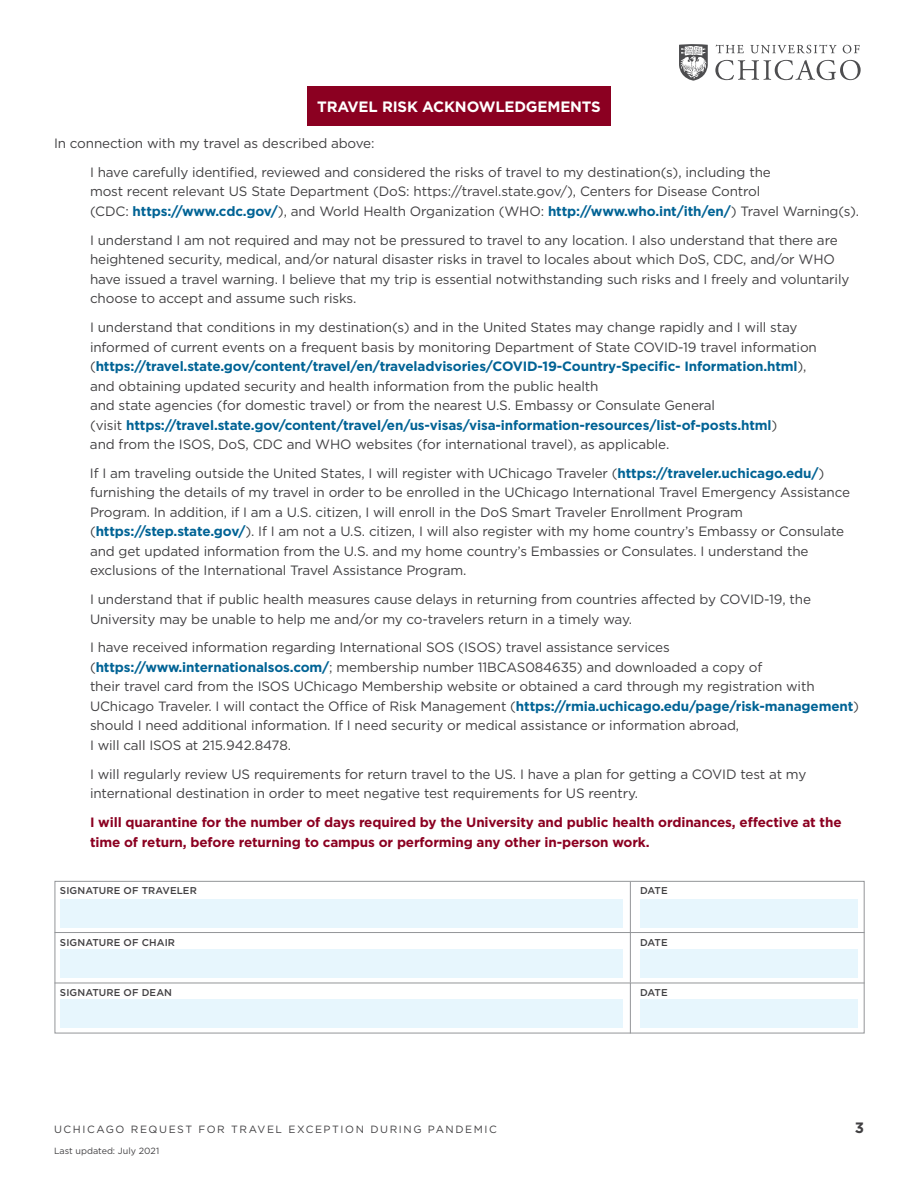
<style>
.page{position:relative;width:918px;height:1188px;background:#fff}
.page>*{position:absolute;margin:0;border:0;box-sizing:border-box;transform-origin:0 0}
.Caps_white_label_cen{font:700 15px "Gotham";letter-spacing:-.01em;color:#fff}
.t1{font:700 15px "Gotham";color:#414042}
.Body_text_indent_2p{font:13.5px/19.5px "Gotham";letter-spacing:-.01em;color:#414042}
.Body_text_indent_2p-2{font:700 13.5px/19.5px "Gotham";letter-spacing:-.01em;color:#8b0021}
._9_pt__Body_Text{font:13.5px "Gotham";letter-spacing:-.01em;color:#414042}
.t2{font:10.5px "Gotham";letter-spacing:.15em;color:#414042}
.Form_label{font:500 9.9px "Gotham";letter-spacing:.01em;color:#414042}
.t3{font:9px "Gotham";color:#414042}
.s1{font-weight:700;color:#006395}
</style>
<div class="page">
<svg style="left:679px;top:44px;width:182px;height:37px"></svg>
<div style="left:307px;top:87px;width:304px;height:39px;background:#8b0021"></div>
<div style="left:55px;top:881px;width:810px;height:152px;border:1px solid #939598"></div>
<hr style="left:55px;top:983px;width:810px;height:1px;background:#939598">
<hr style="left:55px;top:932px;width:810px;height:1px;background:#939598">
<hr style="left:630px;top:882px;width:1px;height:50px;background:#939598">
<hr style="left:630px;top:932px;width:1px;height:51px;background:#939598">
<hr style="left:630px;top:983px;width:1px;height:50px;background:#939598">
<div style="left:60px;top:899px;width:563px;height:29px;background:#e7f6fd"></div>
<div style="left:60px;top:950px;width:563px;height:28px;background:#e7f6fd"></div>
<div style="left:60px;top:1000px;width:563px;height:28px;background:#e7f6fd"></div>
<div style="left:640px;top:899px;width:218px;height:29px;background:#e7f6fd"></div>
<div style="left:640px;top:950px;width:218px;height:28px;background:#e7f6fd"></div>
<div style="left:640px;top:1000px;width:218px;height:28px;background:#e7f6fd"></div>
<p class="Caps_white_label_cen" style="left:317px;top:97px;width:285px">TRAVEL RISK ACKNOWLEDGEMENTS</p>
<p class="_9_pt__Body_Text" style="left:54px;top:135px;width:322px">In connection with my travel as described above:</p>
<p class="Body_text_indent_2p" style="left:90px;top:162px;width:771px">I have carefully identified, reviewed and considered the risks of travel to my destination(s), including the<br>most recent relevant US State Department (DoS: https://travel.state.gov/), Centers for Disease Control<br>(CDC: <span class="s1">https://www.cdc.gov/</span>), and World Health Organization (WHO: <span class="s1">http://www.who.int/ith/en/</span>) Travel Warning(s).</p>
<p class="Body_text_indent_2p" style="left:90px;top:230px;width:761px">I understand I am not required and may not be pressured to travel to any location. I also understand that there are heightened security, medical, and/or natural disaster risks in travel to locales about which DoS, CDC, and/or WHO have issued a travel warning. I believe that my trip is essential notwithstanding such risks and I freely and voluntarily choose to accept and assume such risks.</p>
<p class="Body_text_indent_2p" style="left:90px;top:317px;width:728px">I understand that conditions in my destination(s) and in the United States may change rapidly and I will stay informed of current events on a frequent basis by monitoring Department of State COVID-19 travel information (<span class="s1">https://travel.state.gov/content/travel/en/traveladvisories/COVID-19-Country-Specific- Information.html</span>), and obtaining updated security and health information from the public health<br>and state agencies (for domestic travel) or from the nearest U.S. Embassy or Consulate General<br>(visit <span class="s1">https://travel.state.gov/content/travel/en/us-visas/visa-information-resources/list-of-posts.html</span>)<br>and from the ISOS, DoS, CDC and WHO websites (for international travel), as applicable.</p>
<p class="Body_text_indent_2p" style="left:90px;top:463px;width:762px">If I am traveling outside the United States, I will register with UChicago Traveler (<span class="s1">https://traveler.uchicago.edu/</span>) furnishing the details of my travel in order to be enrolled in the UChicago International Travel Emergency Assistance Program. In addition, if I am a U.S. citizen, I will enroll in the DoS Smart Traveler Enrollment Program (<span class="s1">https://step.state.gov/</span>). If I am not a U.S. citizen, I will also register with my home country’s Embassy or Consulate and get updated information from the U.S. and my home country’s Embassies or Consulates. I understand the exclusions of the International Travel Assistance Program.</p>
<p class="Body_text_indent_2p" style="left:90px;top:589px;width:723px">I understand that if public health measures cause delays in returning from countries affected by COVID-19, the<br>University may be unable to help me and/or my co-travelers return in a timely way.</p>
<p class="Body_text_indent_2p" style="left:90px;top:638px;width:771px">I have received information regarding International SOS (ISOS) travel assistance services (<span class="s1">https://www.internationalsos.com/</span>; membership number 11BCAS084635) and downloaded a copy of<br>their travel card from the ISOS UChicago Membership website or obtained a card through my registration with UChicago Traveler. I will contact the Office of Risk Management (<span class="s1">https://rmia.uchicago.edu/page/risk-management</span>) should I need additional information. If I need security or medical assistance or information abroad,<br>I will call ISOS at 215.942.8478.</p>
<p class="Body_text_indent_2p" style="left:90px;top:764px;width:718px">I will regularly review US requirements for return travel to the US. I have a plan for getting a COVID test at my international destination in order to meet negative test requirements for US reentry.</p>
<p class="Body_text_indent_2p-2" style="left:90px;top:812px;width:753px">I will quarantine for the number of days required by the University and public health ordinances, effective at the time of return, before returning to campus or performing any other in-person work.</p>
<p class="Form_label" style="left:60px;top:884px;width:138px">SIGNATURE OF TRAVELER</p>
<p class="Form_label" style="left:640px;top:884px;width:29px">DATE</p>
<p class="Form_label" style="left:60px;top:936px;width:117px">SIGNATURE OF CHAIR</p>
<p class="Form_label" style="left:60px;top:986px;width:114px">SIGNATURE OF DEAN</p>
<p class="Form_label" style="left:640px;top:936px;width:29px">DATE</p>
<p class="Form_label" style="left:640px;top:986px;width:29px">DATE</p>
<p class="t2" style="left:54px;top:1123px;width:444px">UCHICAGO REQUEST FOR TRAVEL EXCEPTION DURING PANDEMIC</p>
<p class="t1" style="left:855px;top:1118px;width:11px">3</p>
<p class="t3" style="left:54px;top:1145px;width:107px">Last updated: July 2021</p>
</div>
